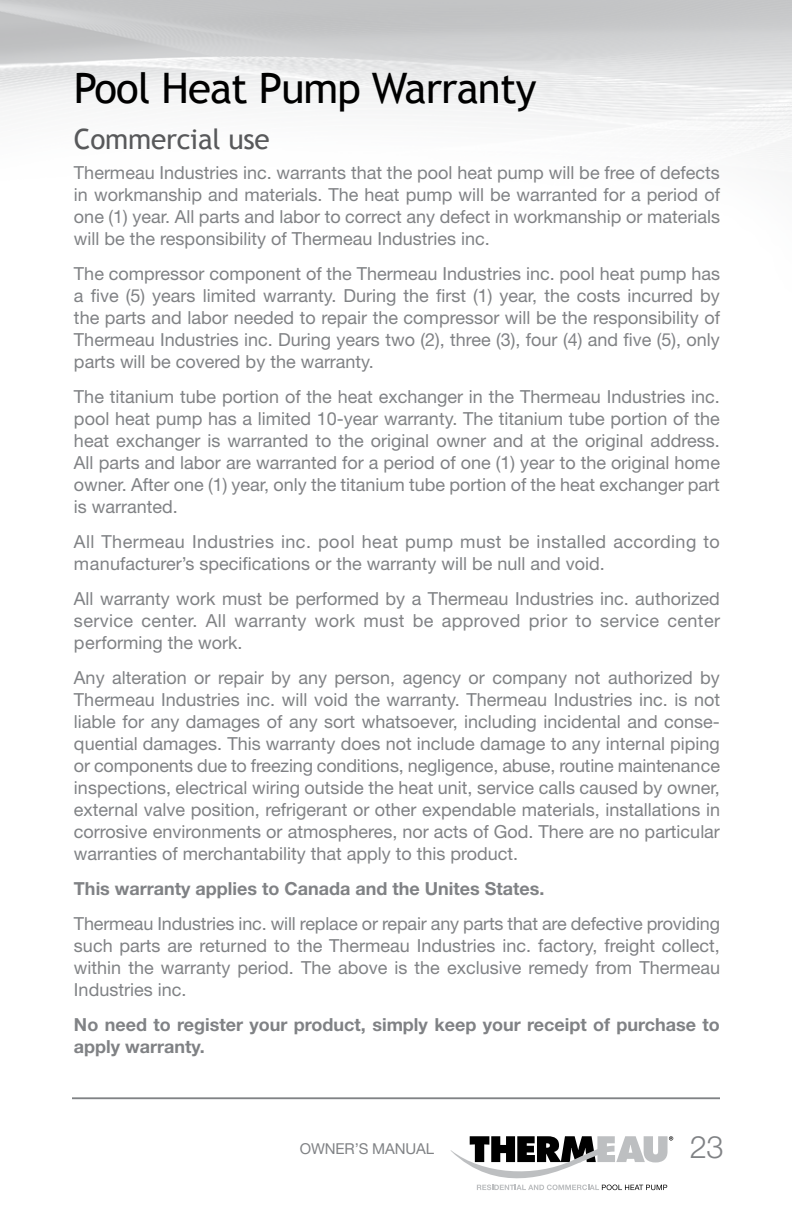
<style>
.page{position:relative;width:792px;height:1224px;background:#fff}
.page>*{position:absolute;margin:0;border:0;box-sizing:border-box;transform-origin:0 0}
.t1{font:42px "Trebuchet MS";letter-spacing:-.02em;color:#000}
.t2{font:300 31px "Helvetica Neue LT Std";color:#808285}
.t3{font:28px "Trebuchet MS";letter-spacing:-.01em;color:#58595b}
.t4{font:18px/22px "Helvetica Neue";color:#808285;text-align:justify}
.t5{font:18px/22px "Helvetica Neue";letter-spacing:.02em;color:#808285}
.t6{font:700 18px/22px "Helvetica Neue LT Std";color:#808285}
.t7{font:15px "Helvetica Neue";letter-spacing:-.01em;color:#808285}
</style>
<div class="page">
<svg style="left:450px;top:1136px;width:223px;height:55px"></svg>
<hr style="left:72px;top:1098px;width:648px;height:1px;background:#808285">
<h1 class="t1" style="left:74px;top:63px;width:464px">Pool Heat Pump Warranty</h1>
<h3 class="t3" style="left:74px;top:123px;width:197px">Commercial use</h3>
<p class="t4" style="left:74px;top:162px;width:648px">Thermeau Industries inc. warrants that the pool heat pump will be free of defects in workmanship and materials. The heat pump will be warranted for a period of one (1) year. All parts and labor to correct any defect in workmanship or materials will be the responsibility of Thermeau Industries inc.</p>
<p class="t4" style="left:74px;top:263px;width:648px">The compressor component of the Thermeau Industries inc. pool heat pump has a five (5) years limited warranty. During the first (1) year, the costs incurred by the parts and labor needed to repair the compressor will be the responsibility of Thermeau Industries inc. During years two (2), three (3), four (4) and five (5), only parts will be covered by the warranty.</p>
<p class="t4" style="left:74px;top:386px;width:648px">The titanium tube portion of the heat exchanger in the Thermeau Industries inc. pool heat pump has a limited 10-year warranty. The titanium tube portion of the heat exchanger is warranted to the original owner and at the original address.<br>All parts and labor are warranted for a period of one (1) year to the original home owner. After one (1) year, only the titanium tube portion of the heat exchanger part is warranted.</p>
<p class="t5" style="left:74px;top:531px;width:647px">All Thermeau Industries inc. pool heat pump must be installed according to manufacturer’s specifications or the warranty will be null and void.</p>
<p class="t4" style="left:74px;top:587px;width:648px">All warranty work must be performed by a Thermeau Industries inc. authorized service center. All warranty work must be approved prior to service center performing the work.</p>
<p class="t4" style="left:74px;top:666px;width:648px">Any alteration or repair by any person, agency or company not authorized by Thermeau Industries inc. will void the warranty. Thermeau Industries inc. is not liable for any damages of any sort whatsoever, including incidental and conse&shy;quential damages. This warranty does not include damage to any internal piping or components due to freezing conditions, negligence, abuse, routine maintenance inspections, electrical wiring outside the heat unit, service calls caused by owner, external valve position, refrigerant or other expendable materials, installations in corrosive environments or atmospheres, nor acts of God. There are no particular warranties of merchantability that apply to this product.</p>
<p class="t6" style="left:74px;top:877px;width:472px">This warranty applies to Canada and the Unites States.</p>
<p class="t4" style="left:74px;top:912px;width:648px">Thermeau Industries inc. will replace or repair any parts that are defective providing such parts are returned to the Thermeau Industries inc. factory, freight collect, within the warranty period. The above is the exclusive remedy from Thermeau Industries inc.</p>
<p class="t6" style="left:74px;top:1013px;width:647px">No need to register your product, simply keep your receipt of purchase to apply warranty.</p>
<p class="t7" style="left:300px;top:1140px;width:136px">OWNER’S MANUAL</p>
<h2 class="t2" style="left:690px;top:1128px;width:36px">23</h2>
</div>
